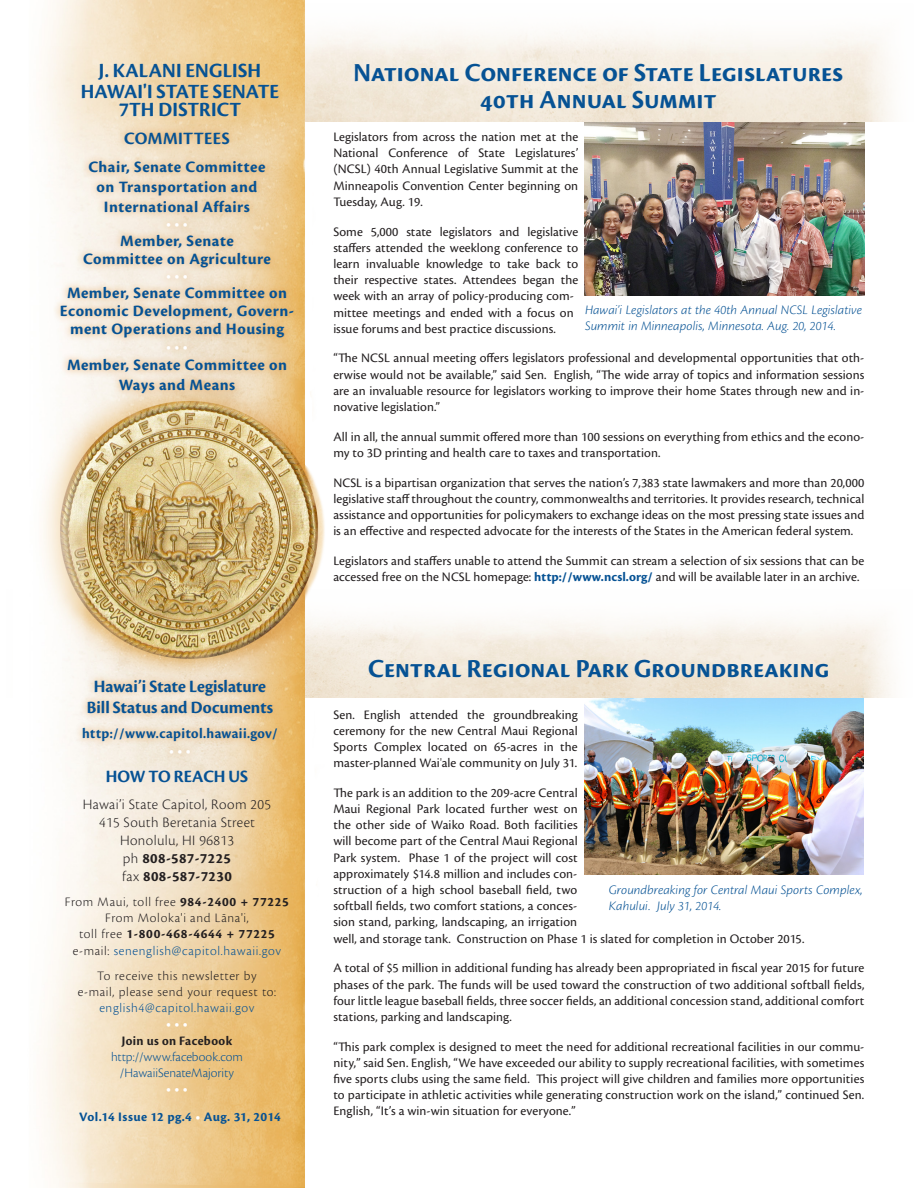
<style>
.page{position:relative;width:918px;height:1188px;background:#fff}
.page>*{position:absolute;margin:0;border:0;box-sizing:border-box;transform-origin:0 0}
.Senate_Headline{font:27px/27px "Cronos Pro Bold Disp";letter-spacing:.005em;color:#065294;text-align:center}
.Emphasis{font:21px "Cronos Pro Bold Disp";letter-spacing:.005em;color:#065294}
.Emphasis-2{font:18px "Cronos Pro Bold Disp";letter-spacing:.005em;color:#065294}
.Emphasis-3{font:700 16.5px/18px "Cronos Pro";letter-spacing:.03em;color:#065294;text-align:center}
.t1{font:300 15px "Cronos Pro";letter-spacing:.025em;color:#231f20}
.t2{font:15px "Cronos Pro Bold Disp";letter-spacing:.035em;color:#065294}
.t3{font:700 15px "Cronos Pro";letter-spacing:.025em;color:#231f20}
.t4{font:13.5px/16.2px "Cronos Pro";letter-spacing:.005em;color:#231f20;text-align:justify}
.t5{font:13.5px/16.2px "Cronos Pro Lt Capt It";color:#065294}
.t6{font:300 13.5px "Cronos Pro";letter-spacing:.05em;color:#231f20}
.t7{font:300 13.5px "Cronos Pro";letter-spacing:.04em;color:#065294}
.t8{font:300 13.5px "Cronos Pro";color:#065294}
.Emphasis-4{font:700 13.5px "Cronos Pro";letter-spacing:.02em;color:#065294}
.t9{font:700 13.5px "Cronos Pro";letter-spacing:.05em;color:#231f20}
.Emphasis-5{font:700 13.5px "Cronos Pro";color:#fff}
.t10{font:13.5px "Cronos Pro Bold Disp";color:#231f20}
.s1{font-weight:300}
.s2{font-weight:700}
.s3{color:#231f20}
.s4{color:#fff}
.s5{font-weight:700;color:#065294}
</style>
<div class="page">
<img style="left:584px;top:698px;width:280px;height:177px">
<img style="left:585px;top:122px;width:279px;height:174px">
<img style="left:39px;top:0;width:294px;height:1188px">
<div style="left:53px;top:124px;width:247px;height:277px;background:#df943c;opacity:.75"></div>
<div style="left:75px;top:672px;width:210px;height:89px;background:#df943c;opacity:.75"></div>
<p class="Emphasis" style="left:99px;top:58px;width:164px">J. KALANI ENGLISH</p>
<p class="Emphasis" style="left:81px;top:79px;width:200px">HAWAI'I STATE SENATE</p>
<p class="Emphasis" style="left:119px;top:97px;width:124px">7TH DISTRICT</p>
<p class="Emphasis-2" style="left:124px;top:128px;width:107px">COMMITTEES</p>
<p class="Emphasis-3" style="left:88px;top:158px;width:179px">Chair, Senate Committee</p>
<p class="Emphasis-3" style="left:97px;top:178px;width:162px">on Transportation and</p>
<p class="Emphasis-3" style="left:104px;top:198px;width:148px">International Affairs</p>
<p class="Emphasis-5" style="left:166px;top:216px;width:23px">• • •</p>
<p class="Emphasis-3" style="left:120px;top:232px;width:115px">Member, Senate</p>
<p class="Emphasis-3" style="left:83px;top:250px;width:189px">Committee on Agriculture</p>
<p class="Emphasis-5" style="left:166px;top:268px;width:23px">• • •</p>
<p class="Emphasis-3" style="left:60px;top:284px;width:236px">Member, Senate Committee on<br>Economic Development, Govern&shy;ment Operations and Housing</p>
<p class="Emphasis-5" style="left:166px;top:339px;width:23px">• • •</p>
<p class="Emphasis-3" style="left:67px;top:356px;width:221px">Member, Senate Committee on</p>
<p class="Emphasis-3" style="left:119px;top:376px;width:118px">Ways and Means</p>
<p class="Emphasis-2" style="left:94px;top:676px;width:174px">Hawai’i State Legislature</p>
<p class="Emphasis-2" style="left:87px;top:697px;width:188px">Bill Status and Documents</p>
<p class="t2" style="left:82px;top:725px;width:197px">http://www.capitol.hawaii.gov/</p>
<p class="Emphasis-5" style="left:169px;top:743px;width:23px">• • •</p>
<p class="Emphasis-2" style="left:106px;top:766px;width:144px">HOW TO REACH US</p>
<p class="t1" style="left:83px;top:795px;width:190px">Hawai’i State Capitol, Room 205</p>
<p class="t1" style="left:99px;top:813px;width:157px">415 South Beretania Street</p>
<p class="t1" style="left:120px;top:831px;width:115px">Honolulu, HI 96813</p>
<p class="t3" style="left:123px;top:849px;width:110px"><span class="s1">ph</span> 808-587-7225</p>
<p class="t3" style="left:122px;top:867px;width:111px"><span class="s1">fax</span> 808-587-7230</p>
<p class="t6" style="left:65px;top:894px;width:226px">From Maui, toll free <span class="s2">984-2400 + 77225</span></p>
<p class="t6" style="left:105px;top:910px;width:145px">From Moloka'i and Lāna'i,</p>
<p class="t9" style="left:79px;top:926px;width:197px"><span class="s1">toll free</span> 1-800-468-4644 + 77225</p>
<p class="t7" style="left:73px;top:943px;width:210px"><span class="s3">e-mail:</span> senenglish@capitol.hawaii.gov</p>
<p class="t6" style="left:97px;top:968px;width:161px">To receive this newsletter by</p>
<p class="t6" style="left:78px;top:984px;width:200px">e-mail, please send your request to:</p>
<p class="t7" style="left:99px;top:1000px;width:157px">english4@capitol.hawaii.gov</p>
<p class="Emphasis-5" style="left:166px;top:1016px;width:23px">• • •</p>
<p class="t10" style="left:122px;top:1033px;width:112px">Join us on Facebook</p>
<p class="t8" style="left:111px;top:1049px;width:134px">http://www.facebook.com</p>
<p class="t8" style="left:120px;top:1065px;width:116px">/HawaiiSenateMajority</p>
<p class="Emphasis-5" style="left:166px;top:1081px;width:23px">• • •</p>
<p class="Emphasis-4" style="left:79px;top:1109px;width:203px">Vol.14 Issue 12 pg.4 <span class="s4">•</span> Aug. 31, 2014</p>
<p class="Senate_Headline" style="left:353px;top:59px;width:491px">National Conference of State Legislatures<br>40th Annual Summit</p>
<p class="t4" style="left:333px;top:129px;width:246px">Legislators from across the nation met at the National Conference of State Legislatures’ (NCSL) 40th Annual Legislative Summit at the Minneapolis Convention Center beginning on Tuesday, Aug. 19.</p>
<p class="t4" style="left:333px;top:223px;width:246px;text-align:left">Some 5,000 state legislators and legislative staffers attended the weeklong conference to learn invaluable knowledge to take back to their respective states. Attendees began the week with an array of policy-producing com&shy;mittee meetings and ended with a focus on issue forums and best practice discussions.</p>
<p class="t4" style="left:333px;top:350px;width:533px">“The NCSL annual meeting offers legislators professional and developmental opportunities that oth&shy;erwise would not be available,” said Sen. English, “The wide array of topics and information sessions are an invaluable resource for legislators working to improve their home States through new and in&shy;novative legislation.”</p>
<p class="t4" style="left:333px;top:428px;width:533px">All in all, the annual summit offered more than 100 sessions on everything from ethics and the econo&shy;my to 3D printing and health care to taxes and transportation.</p>
<p class="t4" style="left:333px;top:474px;width:533px">NCSL is a bipartisan organization that serves the nation’s 7,383 state lawmakers and more than 20,000 legislative staff throughout the country, commonwealths and territories. It provides research, technical assistance and opportunities for policymakers to exchange ideas on the most pressing state issues and is an effective and respected advocate for the interests of the States in the American federal system.</p>
<p class="t4" style="left:333px;top:553px;width:532px">Legislators and staffers unable to attend the Summit can stream a selection of six sessions that can be accessed free on the NCSL homepage: <span class="s5">http://www.ncsl.org/</span> and will be available later in an archive.</p>
<p class="t5" style="left:585px;top:302px;width:279px">Hawai’i Legislators at the 40th Annual NCSL Legislative<br>Summit in Minneapolis, Minnesota. Aug. 20, 2014.</p>
<p class="Senate_Headline" style="left:368px;top:655px;width:463px">Central Regional Park Groundbreaking</p>
<p class="t4" style="left:333px;top:706px;width:246px">Sen. English attended the groundbreaking ceremony for the new Central Maui Regional Sports Complex located on 65-acres in the master-planned Wai<span class="s1">'</span>ale community on July 31.</p>
<p class="t4" style="left:333px;top:785px;width:473px;text-align:left">The park is an addition to the 209-acre Central<br>Maui Regional Park located further west on<br>the other side of Waiko Road. Both facilities<br>will become part of the Central Maui Regional<br>Park system. Phase 1 of the project will cost<br>approximately $14.8 million and includes con-<br>struction of a high school baseball field, two<br>softball fields, two comfort stations, a conces-<br>sion stand, parking, landscaping, an irrigation<br>well, and storage tank. Construction on Phase 1 is slated for completion in October 2015.</p>
<p class="t4" style="left:333px;top:960px;width:533px">A total of $5 million in additional funding has already been appropriated in fiscal year 2015 for future phases of the park. The funds will be used toward the construction of two additional softball fields, four little league baseball fields, three soccer fields, an additional concession stand, additional comfort stations, parking and landscaping.</p>
<p class="t4" style="left:333px;top:1038px;width:533px">“This park complex is designed to meet the need for additional recreational facilities in our commu&shy;nity,” said Sen. English, “We have exceeded our ability to supply recreational facilities, with sometimes five sports clubs using the same field. This project will give children and families more opportunities to participate in athletic activities while generating construction work on the island,” continued Sen.<br>English, “It’s a win-win situation for everyone.”</p>
<p class="t5" style="left:609px;top:882px;width:255px">Groundbreaking for Central Maui Sports Complex,<br>Kahului. July 31, 2014.</p>
</div>
